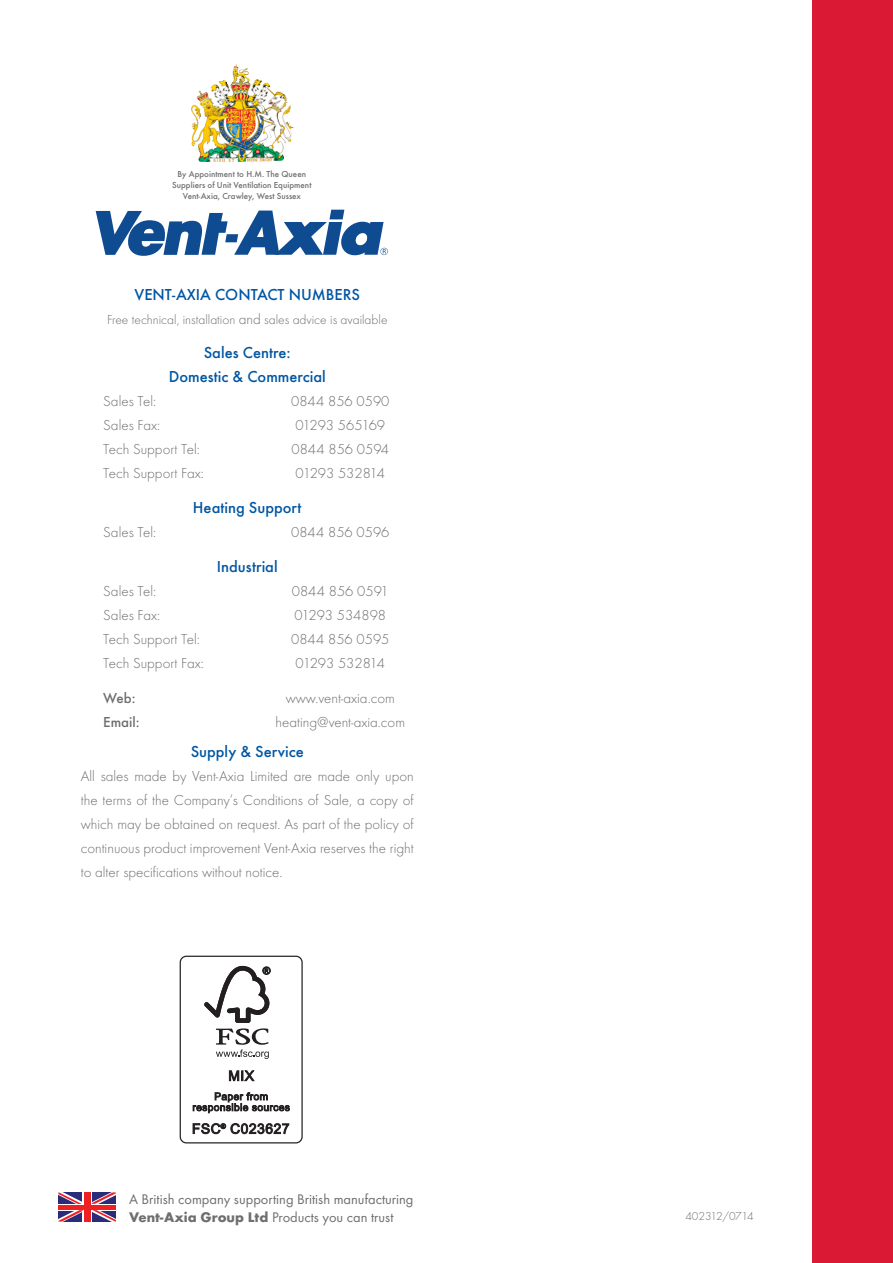
<style>
.page{position:relative;width:893px;height:1263px;background:#fff}
.page>*{position:absolute;margin:0;border:0;box-sizing:border-box;transform-origin:0 0}
.t1{font:500 16.5px/24px "Futura T";color:#0056a3;text-align:center}
.t2{font:300 15px/24px "Futura T";color:#6d6e70;text-align:justify}
.t3{font:500 15px "Futura T";color:#6d6e70}
.t4{font:14.4px "Futura T";color:#6d6e70}
.t5{font:300 13.5px "Futura T";color:#6d6e70}
.t6{font:300 12px "Futura T";letter-spacing:-.035em;color:#6d6e70}
.t7{font:500 9px/10.8px "Futura T";color:#6d6e70;text-align:center}
.s1{font-size:15px}
.s2{font-weight:700}
</style>
<div class="page">
<img style="left:196px;top:65px;width:40px;height:43px">
<svg style="left:96px;top:210px;width:292px;height:46px"></svg>
<svg style="left:58px;top:1192px;width:58px;height:30px"></svg>
<div style="left:84px;top:1192px;width:7px;height:30px;background:#ed2024"></div>
<hr style="left:58px;top:1205px;width:58px;height:4px;background:#ed2024">
<div style="left:180px;top:956px;width:123px;height:187px;border:1px solid #231f20;border-radius:6px"></div>
<svg style="left:204px;top:966px;width:67px;height:93px"></svg>
<svg style="left:229px;top:1070px;width:26px;height:12px"></svg>
<svg style="left:193px;top:1092px;width:97px;height:21px"></svg>
<svg style="left:192px;top:1123px;width:98px;height:11px"></svg>
<div style="left:812px;top:0;width:81px;height:1263px;background:#da1935"></div>
<p class="t7" style="left:172px;top:169px;width:141px">By Appointment to H.M. The Queen<br>Suppliers of Unit Ventilation Equipment<br>Vent-Axia, Crawley, West Sussex</p>
<p class="t1" style="left:134px;top:283px;width:227px">VENT-AXIA CONTACT NUMBERS</p>
<p class="t5" style="left:107px;top:314px;width:282px">Free technical, installation <span class="s1">and</span> sales advice is available</p>
<p class="t1" style="left:169px;top:342px;width:158px">Sales Centre:<br>Domestic &amp; Commercial</p>
<p class="t2" style="left:103px;top:391px;width:54px">Sales Tel:</p>
<p class="t2" style="left:291px;top:391px;width:100px">0844 856 0590</p>
<p class="t2" style="left:103px;top:415px;width:58px">Sales Fax:</p>
<p class="t2" style="left:295px;top:415px;width:91px">01293 565169</p>
<p class="t2" style="left:103px;top:439px;width:98px">Tech Support Tel:</p>
<p class="t2" style="left:292px;top:439px;width:99px">0844 856 0594</p>
<p class="t2" style="left:103px;top:463px;width:102px">Tech Support Fax:</p>
<p class="t2" style="left:296px;top:463px;width:91px">01293 532814</p>
<p class="t1" style="left:193px;top:497px;width:110px">Heating Support</p>
<p class="t2" style="left:103px;top:521px;width:54px">Sales Tel:</p>
<p class="t2" style="left:291px;top:521px;width:100px">0844 856 0596</p>
<p class="t1" style="left:217px;top:555px;width:62px">Industrial</p>
<p class="t2" style="left:103px;top:580px;width:54px">Sales Tel:</p>
<p class="t2" style="left:292px;top:580px;width:98px">0844 856 0591</p>
<p class="t2" style="left:103px;top:604px;width:58px">Sales Fax:</p>
<p class="t2" style="left:294px;top:604px;width:93px">01293 534898</p>
<p class="t2" style="left:103px;top:628px;width:98px">Tech Support Tel:</p>
<p class="t2" style="left:291px;top:628px;width:100px">0844 856 0595</p>
<p class="t2" style="left:103px;top:652px;width:102px">Tech Support Fax:</p>
<p class="t2" style="left:296px;top:652px;width:91px">01293 532814</p>
<p class="t3" style="left:103px;top:691px;width:34px">Web:</p>
<p class="t2" style="left:286px;top:687px;width:111px">www.vent-axia.com</p>
<p class="t3" style="left:103px;top:715px;width:38px">Email:</p>
<p class="t2" style="left:276px;top:711px;width:131px">heating@vent-axia.com</p>
<p class="t1" style="left:191px;top:741px;width:115px">Supply &amp; Service</p>
<p class="t2" style="left:81px;top:766px;width:334px">All sales made by Vent-Axia Limited are made only upon the terms of the Company’s Conditions of Sale, a copy of which may be obtained on request. As part of the policy of continuous product improvement Vent-Axia reserves the right to alter specifications without notice.</p>
<p class="t4" style="left:129px;top:1194px;width:286px">A British company supporting British manufacturing</p>
<p class="t4" style="left:129px;top:1212px;width:266px"><span class="s2">Vent-Axia Group Ltd</span> Products you can trust</p>
<p class="t6" style="left:685px;top:1211px;width:70px">402312/0714</p>
</div>
